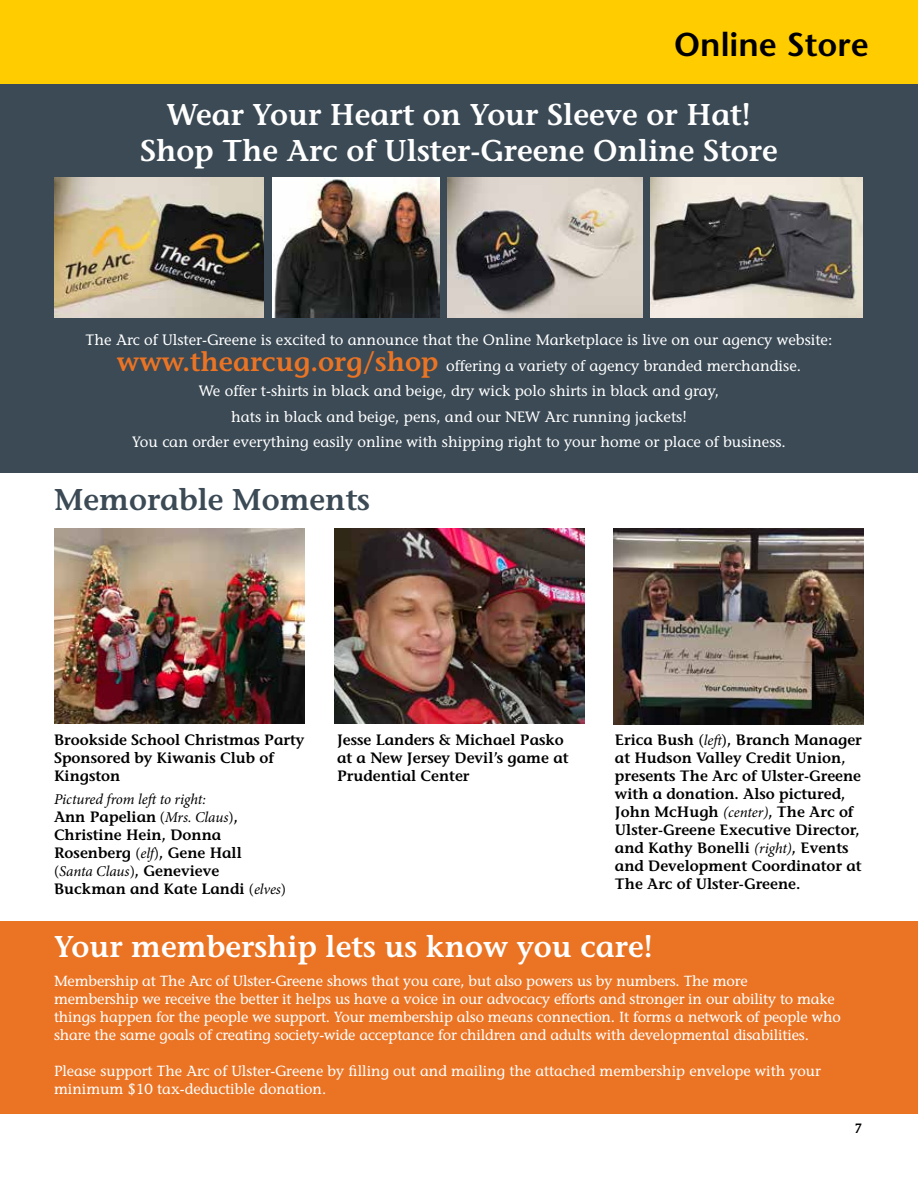
<style>
.page{position:relative;width:918px;height:1188px;background:#fff}
.page>*{position:absolute;margin:0;border:0;box-sizing:border-box;transform-origin:0 0}
.t1{font:600 33px "Stone Sans Std";color:#000}
.t2{font:600 30px/36px "Stone Informal Std";color:#fff;text-align:center}
.t3{font:600 30px "Stone Informal Std";color:#3b4a55}
.t4{font:600 15px/18px "Stone Informal Std";color:#000}
.t5{font:500 15px/25.5px "Stone Informal Std";color:#fff;text-align:center}
.t6{font:italic 15px "Minion Pro";letter-spacing:-.005em;color:#000}
.t7{font:500 14.7px/18px "Stone Informal Std";letter-spacing:-.01em;color:#fff}
.t8{font:600 13.5px "Stone Informal Std";color:#000}
.s1{font-weight:600;font-size:27px;color:#eb7424}
.s2{font-family:"Minion Pro";font-weight:400}
.s3{font-family:"Minion Pro";font-weight:400;font-style:italic}
.s4{font-style:normal}
.s5{font-family:"Stone Informal Std";font-weight:600;font-style:normal}
.s6{font-weight:500}
</style>
<div class="page">
<div style="left:0;top:921px;width:918px;height:192px;background:#eb7424"></div>
<div style="left:0;top:83px;width:918px;height:389px;background:#3b4a55"></div>
<img style="left:614px;top:529px;width:250px;height:195px">
<div style="left:0;top:0;width:918px;height:83px;background:#fc0"></div>
<img style="left:448px;top:178px;width:194px;height:140px">
<img style="left:272px;top:178px;width:167px;height:140px">
<img style="left:650px;top:178px;width:212px;height:140px">
<img style="left:54px;top:178px;width:209px;height:140px">
<img style="left:54px;top:529px;width:250px;height:195px">
<img style="left:335px;top:529px;width:250px;height:195px">
<hr style="left:0;top:427px;width:1px;height:761px;background:#fff">
<h1 class="t1" style="left:674px;top:25px;width:196px">Online Store</h1>
<h2 class="t2" style="left:140px;top:97px;width:639px">Wear Your Heart on Your Sleeve or Hat!<br>Shop The Arc of Ulster-Greene Online Store</h2>
<p class="t5" style="left:86px;top:328px;width:748px">The Arc of Ulster-Greene is excited to announce that the Online Marketplace is live on our agency website: <span class="s1">www.thearcug.org/shop</span> offering a variety of agency branded merchandise.<br>We offer t-shirts in black and beige, dry wick polo shirts in black and gray,<br>hats in black and beige, pens, and our NEW Arc running jackets!<br>You can order everything easily online with shipping right to your home or place of business.</p>
<h2 class="t3" style="left:54px;top:482px;width:318px">Memorable Moments</h2>
<p class="t4" style="left:54px;top:731px;width:252px">Brookside School Christmas Party<br>Sponsored by Kiwanis Club of<br>Kingston</p>
<p class="t6" style="left:54px;top:788px;width:153px">Pictured from left to right:</p>
<p class="t4" style="left:54px;top:807px;width:189px">Ann Papelian <span class="s2">(</span><span class="s3">Mrs. Claus</span><span class="s2">)</span>,<br>Christine Hein, Donna<br>Rosenberg <span class="s2">(</span><span class="s3">elf</span><span class="s2">)</span>, Gene Hall</p>
<p class="t6" style="left:54px;top:860px;width:167px"><span class="s4">(</span>Santa Claus<span class="s4">)</span><span class="s5">, Genevieve</span></p>
<p class="t4" style="left:54px;top:879px;width:234px">Buckman and Kate Landi <span class="s2">(</span><span class="s3">elves</span><span class="s2">)</span></p>
<p class="t4" style="left:337px;top:731px;width:233px">Jesse Landers &amp; Michael Pasko at a New Jersey Devil’s game at<br>Prudential Center</p>
<p class="t4" style="left:615px;top:731px;width:248px">Erica Bush <span class="s6">(</span><span class="s3">left</span><span class="s6">)</span>, Branch Manager at Hudson Valley Credit Union, presents The Arc of Ulster-Greene with a donation. Also pictured,<br>John McHugh <span class="s3">(center)</span>, The Arc of<br>Ulster-Greene Executive Director, and Kathy Bonelli <span class="s3">(right)</span>, Events and Development Coordinator at<br>The Arc of Ulster-Greene.</p>
<h2 class="t2" style="left:54px;top:929px;width:601px">Your membership lets us know you care!</h2>
<p class="t7" style="left:54px;top:972px;width:788px">Membership at The Arc of Ulster-Greene shows that you care, but also powers us by numbers. The more<br>membership we receive the better it helps us have a voice in our advocacy efforts and stronger in our ability to make things happen for the people we support. Your membership also means connection. It forms a network of people who share the same goals of creating society-wide acceptance for children and adults with developmental disabilities.</p>
<p class="t7" style="left:54px;top:1062px;width:768px">Please support The Arc of Ulster-Greene by filling out and mailing the attached membership envelope with your minimum $10 tax-deductible donation.</p>
<p class="t8" style="left:854px;top:1121px;width:9px">7</p>
</div>
